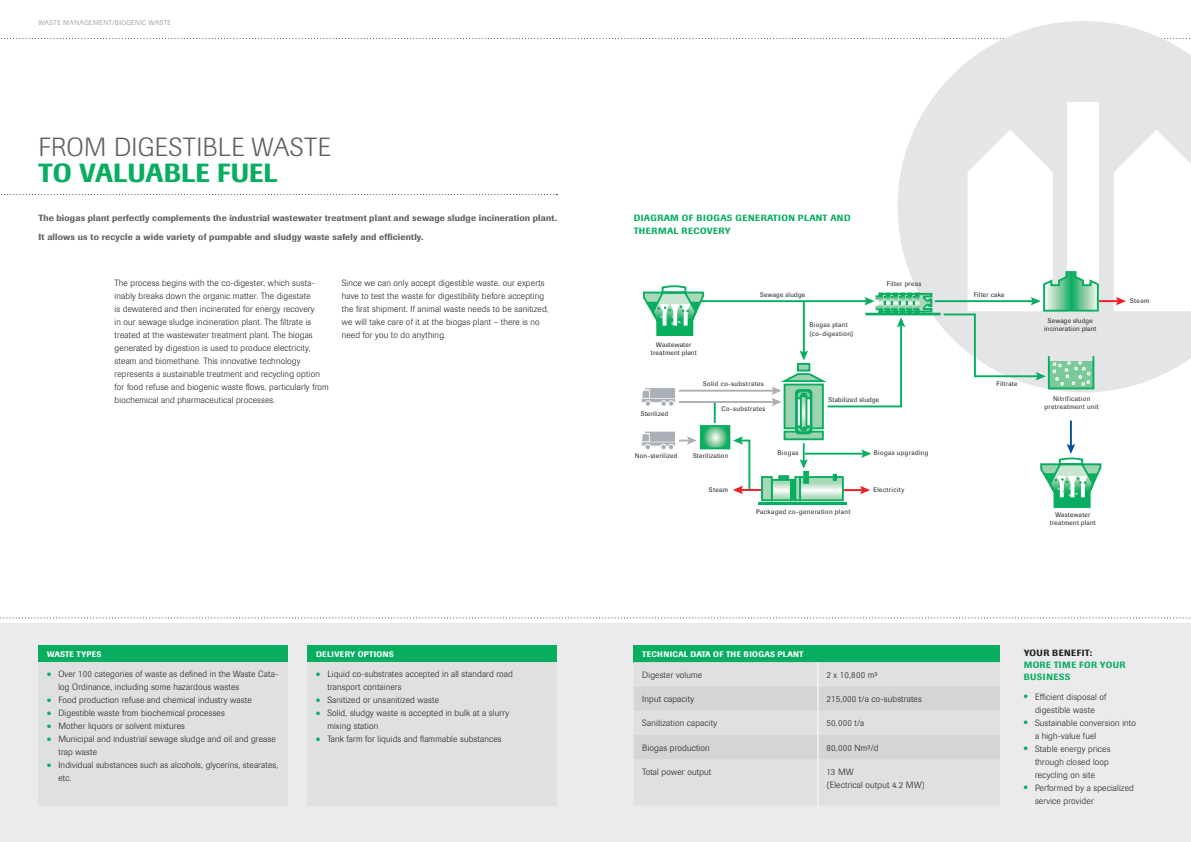
<style>
.page{position:relative;width:1191px;height:842px;background:#fff}
.page>*{position:absolute;margin:0;border:0;box-sizing:border-box;transform-origin:0 0}
.t1{font:300 26px "Imago";letter-spacing:.015em;color:#5f5f62}
.t2{font:500 26px "Imago";letter-spacing:.005em;color:#08ae60}
.t3{font:300 9px/13px "Imago";letter-spacing:.02em;color:#231f20}
.t4{font:500 9px/19.5px "Imago";letter-spacing:.02em;color:#5f5f62}
.t5{font:500 9px/13px "Imago";letter-spacing:.05em;color:#08ae60}
.t6{font:500 9px "Imago";letter-spacing:.06em;color:#231f20}
.t7{font:500 8px "Imago";letter-spacing:.04em;color:#fff}
.t8{font:500 8px "Imago";letter-spacing:.02em;color:#fff}
.t9{font:300 7px "Imago";letter-spacing:.055em;color:#8b8d90}
.t10{font:6.7px/8px "Berthold Imago BQ";letter-spacing:.045em;color:#231f20;text-align:center}
</style>
<div class="page">
<svg style="left:1px;top:194px;width:556px;height:1px"></svg>
<svg style="left:0;top:38px;width:896px;height:1px"></svg>
<svg style="left:0;top:617px;width:1190px;height:1px"></svg>
<div style="left:0;top:623px;width:1191px;height:219px;background:#ebebed"></div>
<div style="left:39px;top:645px;width:249px;height:17px;background:#08ae60"></div>
<div style="left:39px;top:662px;width:249px;height:144px;background:#dfe0e2"></div>
<div style="left:307px;top:645px;width:250px;height:17px;background:#08ae60"></div>
<div style="left:307px;top:662px;width:250px;height:144px;background:#dfe0e2"></div>
<svg style="left:897px;top:21px;width:294px;height:371px;fill:#e4e5e7"></svg>
<div style="left:1067px;top:102px;width:32px;height:209px;background:#fff"></div>
<hr style="left:1098px;top:300px;width:21px;height:2px;background:#ee1d23">
<svg style="left:1113px;top:130px;width:78px;height:181px"></svg>
<hr style="left:843px;top:489px;width:20px;height:2px;background:#ee1d23">
<svg style="left:642px;top:388px;width:33px;height:18px"></svg>
<svg style="left:860px;top:486px;width:10px;height:9px"></svg>
<hr style="left:697px;top:300px;width:170px;height:2px;background:#08ae60">
<svg style="left:799px;top:443px;width:8px;height:26px"></svg>
<svg style="left:643px;top:285px;width:62px;height:51px"></svg>
<svg style="left:641px;top:432px;width:56px;height:17px"></svg>
<hr style="left:758px;top:502px;width:89px;height:2px;background:#08ae60">
<div style="left:778px;top:475px;width:11px;height:10px;background:#08ae60;border:1px solid #08ae60"></div>
<svg style="left:774px;top:482px;width:15px;height:16px"></svg>
<div style="left:771px;top:479px;width:21px;height:22px;border:2px solid #08ae60"></div>
<svg style="left:789px;top:478px;width:8px;height:24px"></svg>
<svg style="left:794px;top:476px;width:5px;height:25px"></svg>
<svg style="left:802px;top:479px;width:39px;height:19px"></svg>
<div style="left:799px;top:476px;width:45px;height:25px;border:2px solid #08ae60"></div>
<svg style="left:803px;top:471px;width:6px;height:13px"></svg>
<svg style="left:832px;top:474px;width:5px;height:7px"></svg>
<svg style="left:1040px;top:420px;width:62px;height:88px"></svg>
<hr style="left:739px;top:489px;width:22px;height:2px;background:#ee1d23">
<svg style="left:733px;top:436px;width:18px;height:58px"></svg>
<div style="left:761px;top:476px;width:11px;height:25px;background:#a8d8b8;border:2px solid #08ae60"></div>
<hr style="left:679px;top:401px;width:96px;height:2px;background:#aab0b6">
<svg style="left:713px;top:402px;width:3px;height:21px"></svg>
<svg style="left:703px;top:428px;width:24px;height:18px"></svg>
<div style="left:700px;top:425px;width:30px;height:24px;border:2px solid #08ae60"></div>
<div style="left:783px;top:384px;width:41px;height:45px;background:#9dd3b0;border:2px solid #08ae60"></div>
<div style="left:783px;top:431px;width:41px;height:9px;background:#9dd3b0;border:2px solid #08ae60"></div>
<svg style="left:795px;top:389px;width:17px;height:45px"></svg>
<svg style="left:797px;top:408px;width:12px;height:16px"></svg>
<svg style="left:803px;top:408px;width:1px;height:16px"></svg>
<div style="left:800px;top:395px;width:7px;height:34px;border:2px solid #08ae60"></div>
<svg style="left:797px;top:424px;width:13px;height:8px"></svg>
<hr style="left:804px;top:453px;width:60px;height:2px;background:#08ae60">
<svg style="left:861px;top:449px;width:10px;height:9px"></svg>
<hr style="left:679px;top:390px;width:96px;height:2px;background:#aab0b6">
<svg style="left:771px;top:130px;width:328px;height:278px"></svg>
<div style="left:634px;top:645px;width:366px;height:17px;background:#08ae60"></div>
<div style="left:634px;top:759px;width:366px;height:46px;background:#dfe0e2"></div>
<div style="left:634px;top:662px;width:366px;height:97px;background:#d8dbdb"></div>
<hr style="left:817px;top:759px;width:1px;height:47px;background:#fff">
<p class="t9" style="left:39px;top:19px;width:134px">WASTE MANAGEMENT/BIOGENIC WASTE</p>
<h1 class="t1" style="left:39px;top:132px;width:294px">FROM DIGESTIBLE WASTE</h1>
<h1 class="t2" style="left:39px;top:157px;width:241px">TO VALUABLE FUEL</h1>
<p class="t4" style="left:39px;top:208px;width:520px">The biogas plant perfectly complements the industrial wastewater treatment plant and sewage sludge incineration plant.<br>It allows us to recycle a wide variety of pumpable and sludgy waste safely and efficiently.</p>
<p class="t3" style="left:115px;top:276px;width:216px">The process begins with the co-digester, which susta&shy;inably breaks down the organic matter. The digestate<br>is dewatered and then incinerated for energy recovery<br>in our sewage sludge incineration plant. The filtrate is treated at the wastewater treatment plant. The biogas generated by digestion is used to produce electricity, steam and biomethane. This innovative technology represents a sustainable treatment and recycling option for food refuse and biogenic waste flows, particularly from biochemical and pharmaceutical processes.</p>
<p class="t3" style="left:342px;top:276px;width:208px">Since we can only accept digestible waste, our experts have to test the waste for digestibility before accepting the first shipment. If animal waste needs to be sanitized, we will take care of it at the biogas plant – there is no need for you to do anything.</p>
<p class="t8" style="left:47px;top:649px;width:56px">WASTE TYPES</p>
<p class="t3" style="left:58px;top:668px;width:221px;text-indent:-11px"><sup>●</sup> Over 100 categories of waste as defined in the Waste Cata&shy;log Ordinance, including some hazardous wastes</p>
<p class="t3" style="left:47px;top:694px;width:206px"><sup>●</sup> Food production refuse and chemical industry waste</p>
<p class="t3" style="left:47px;top:707px;width:179px"><sup>●</sup> Digestible waste from biochemical processes</p>
<p class="t3" style="left:47px;top:720px;width:139px"><sup>●</sup> Mother liquors or solvent mixtures</p>
<p class="t3" style="left:58px;top:733px;width:219px;text-indent:-11px"><sup>●</sup> Municipal and industrial sewage sludge and oil and grease trap waste</p>
<p class="t3" style="left:58px;top:759px;width:221px;text-indent:-11px"><sup>●</sup> Individual substances such as alcohols, glycerins, stearates, etc.</p>
<p class="t7" style="left:316px;top:649px;width:79px">DELIVERY OPTIONS</p>
<p class="t3" style="left:327px;top:668px;width:187px;text-indent:-11px"><sup>●</sup> Liquid co-substrates accepted in all standard road transport containers</p>
<p class="t3" style="left:316px;top:694px;width:125px"><sup>●</sup> Sanitized or unsanitized waste</p>
<p class="t3" style="left:327px;top:707px;width:183px;text-indent:-11px"><sup>●</sup> Solid, sludgy waste is accepted in bulk at a slurry mixing station</p>
<p class="t3" style="left:316px;top:733px;width:187px"><sup>●</sup> Tank farm for liquids and flammable substances</p>
<p class="t5" style="left:634px;top:211px;width:218px">DIAGRAM OF BIOGAS GENERATION PLANT AND<br>THERMAL RECOVERY</p>
<p class="t10" style="left:651px;top:341px;width:47px">Wastewater treatment plant</p>
<p class="t10" style="left:760px;top:290px;width:46px">Sewage sludge</p>
<p class="t10" style="left:809px;top:321px;width:45px;text-align:left">Biogas plant (co-digestion)</p>
<p class="t10" style="left:886px;top:280px;width:36px">Filter press</p>
<p class="t10" style="left:703px;top:380px;width:62px">Solid co-substrates</p>
<p class="t10" style="left:828px;top:396px;width:52px">Stabilized sludge</p>
<p class="t10" style="left:640px;top:410px;width:29px">Sterilized</p>
<p class="t10" style="left:635px;top:452px;width:44px">Non-sterilized</p>
<p class="t10" style="left:721px;top:405px;width:46px">Co-substrates</p>
<p class="t10" style="left:693px;top:452px;width:37px">Sterilization</p>
<p class="t10" style="left:709px;top:486px;width:21px">Steam</p>
<p class="t10" style="left:777px;top:449px;width:22px">Biogas</p>
<p class="t10" style="left:756px;top:508px;width:96px">Packaged co-generation plant</p>
<p class="t10" style="left:874px;top:449px;width:56px">Biogas upgrading</p>
<p class="t10" style="left:873px;top:486px;width:32px">Electricity</p>
<p class="t10" style="left:973px;top:290px;width:32px">Filter cake</p>
<p class="t10" style="left:996px;top:380px;width:22px">Filtrate</p>
<p class="t10" style="left:1044px;top:317px;width:54px">Sewage sludge incineration plant</p>
<p class="t10" style="left:1044px;top:395px;width:56px">Nitrification pretreatment unit</p>
<p class="t10" style="left:1130px;top:297px;width:21px">Steam</p>
<p class="t10" style="left:1050px;top:511px;width:47px">Wastewater treatment plant</p>
<p class="t7" style="left:642px;top:649px;width:163px">TECHNICAL DATA OF THE BIOGAS PLANT</p>
<p class="t3" style="left:642px;top:668px;width:61px">Digester volume</p>
<p class="t3" style="left:826px;top:668px;width:53px">2 x 10,800 m³</p>
<p class="t3" style="left:642px;top:692px;width:53px">Input capacity</p>
<p class="t3" style="left:826px;top:692px;width:97px">215,000 t/a co-substrates</p>
<p class="t3" style="left:642px;top:717px;width:76px">Sanitization capacity</p>
<p class="t3" style="left:826px;top:717px;width:39px">50,000 t/a</p>
<p class="t3" style="left:642px;top:741px;width:69px">Biogas production</p>
<p class="t3" style="left:826px;top:741px;width:54px">80,000 Nm³/d</p>
<p class="t3" style="left:642px;top:765px;width:71px">Total power output</p>
<p class="t3" style="left:826px;top:765px;width:100px">13 MW<br>(Electrical output 4.2 MW)</p>
<p class="t6" style="left:1023px;top:648px;width:70px">YOUR BENEFIT:</p>
<p class="t5" style="left:1023px;top:659px;width:103px;line-height:12px">MORE TIME FOR YOUR<br>BUSINESS</p>
<p class="t3" style="left:1023px;top:690px;width:84px;text-align:center"><sup>●</sup> Efficient disposal of digestible waste</p>
<p class="t3" style="left:1035px;top:716px;width:103px;text-indent:-11px"><sup>●</sup> Sustainable conversion into a high-value fuel</p>
<p class="t3" style="left:1035px;top:742px;width:77px;text-indent:-11px"><sup>●</sup> Stable energy prices through closed loop recycling on site</p>
<p class="t3" style="left:1035px;top:781px;width:100px;text-indent:-11px"><sup>●</sup> Performed by a specialized service provider</p>
</div>
